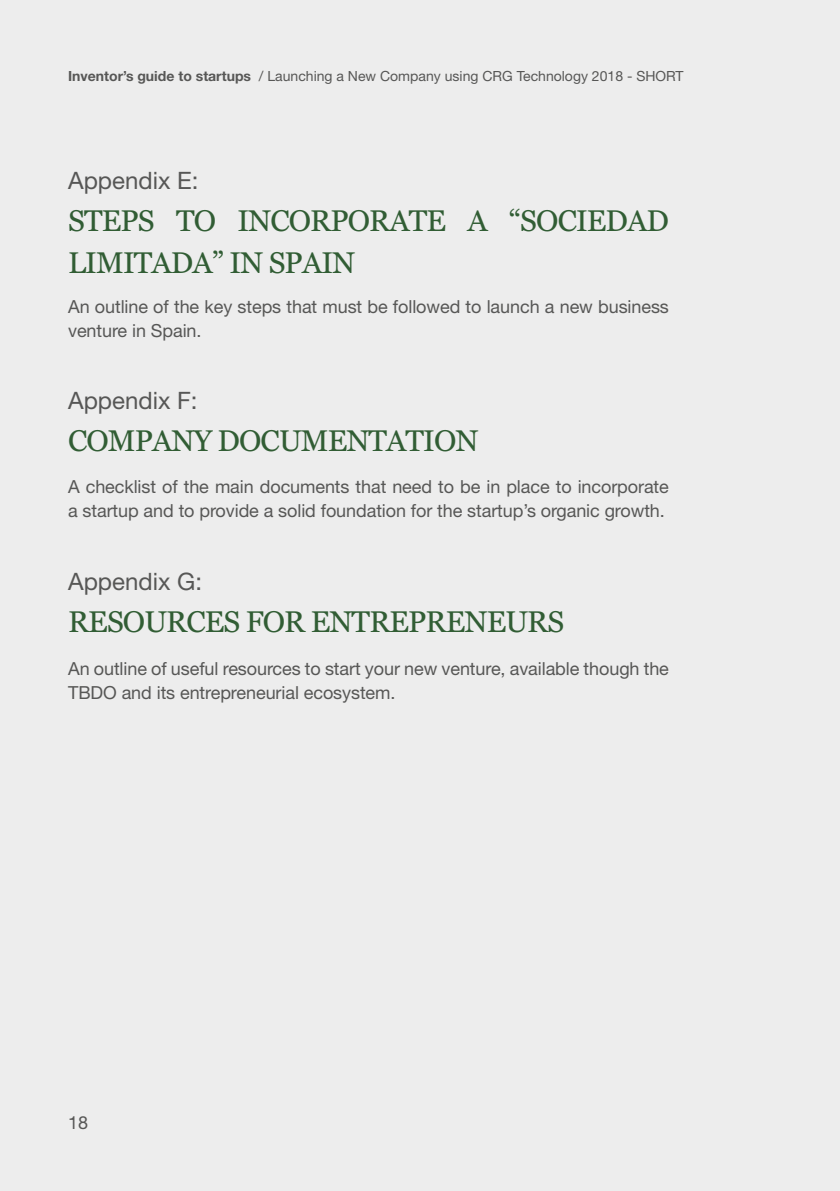
<style>
.page{position:relative;width:840px;height:1191px;background:#fff}
.page>*{position:absolute;margin:0;border:0;box-sizing:border-box;transform-origin:0 0}
.t1{font:30px/42px "Georgia";letter-spacing:-.03em;color:#315d34}
.t2{font:24px "Helvetica Neue";color:#575756}
.t3{font:18px/24px "Helvetica Neue";letter-spacing:-.005em;color:#575756}
.t4{font:14px "Helvetica Neue";color:#575756}
.s1{font-weight:700}
.s2{font-style:inherit}
</style>
<div class="page">
<div style="left:0;top:0;width:839px;height:1191px;background:#ededed"></div>
<p class="t4" style="left:68px;top:68px;width:616px"><span class="s1">Inventor’s guide to startups</span> <span class="s2">/</span> Launching a New Company using CRG Technology 2018 - SHORT</p>
<h2 class="t2" style="left:68px;top:166px;width:132px">Appendix E:</h2>
<h1 class="t1" style="left:68px;top:200px;width:602px">STEPS TO INCORPORATE A “SOCIEDAD<br>LIMITADA” IN SPAIN</h1>
<p class="t3" style="left:68px;top:295px;width:602px">An outline of the key steps that must be followed to launch a new business venture in Spain.</p>
<h2 class="t2" style="left:68px;top:386px;width:131px">Appendix F:</h2>
<h1 class="t1" style="left:68px;top:419px;width:411px">COMPANY DOCUMENTATION</h1>
<p class="t3" style="left:68px;top:475px;width:602px">A checklist of the main documents that need to be in place to incorporate a startup and to provide a solid foundation for the startup’s organic growth.</p>
<h2 class="t2" style="left:68px;top:567px;width:135px">Appendix G:</h2>
<h1 class="t1" style="left:68px;top:601px;width:497px">RESOURCES FOR ENTREPRENEURS</h1>
<p class="t3" style="left:68px;top:656px;width:602px">An outline of useful resources to start your new venture, available though the<br>TBDO and its entrepreneurial ecosystem.</p>
<p class="t3" style="left:68px;top:1110px;width:22px">18</p>
</div>
